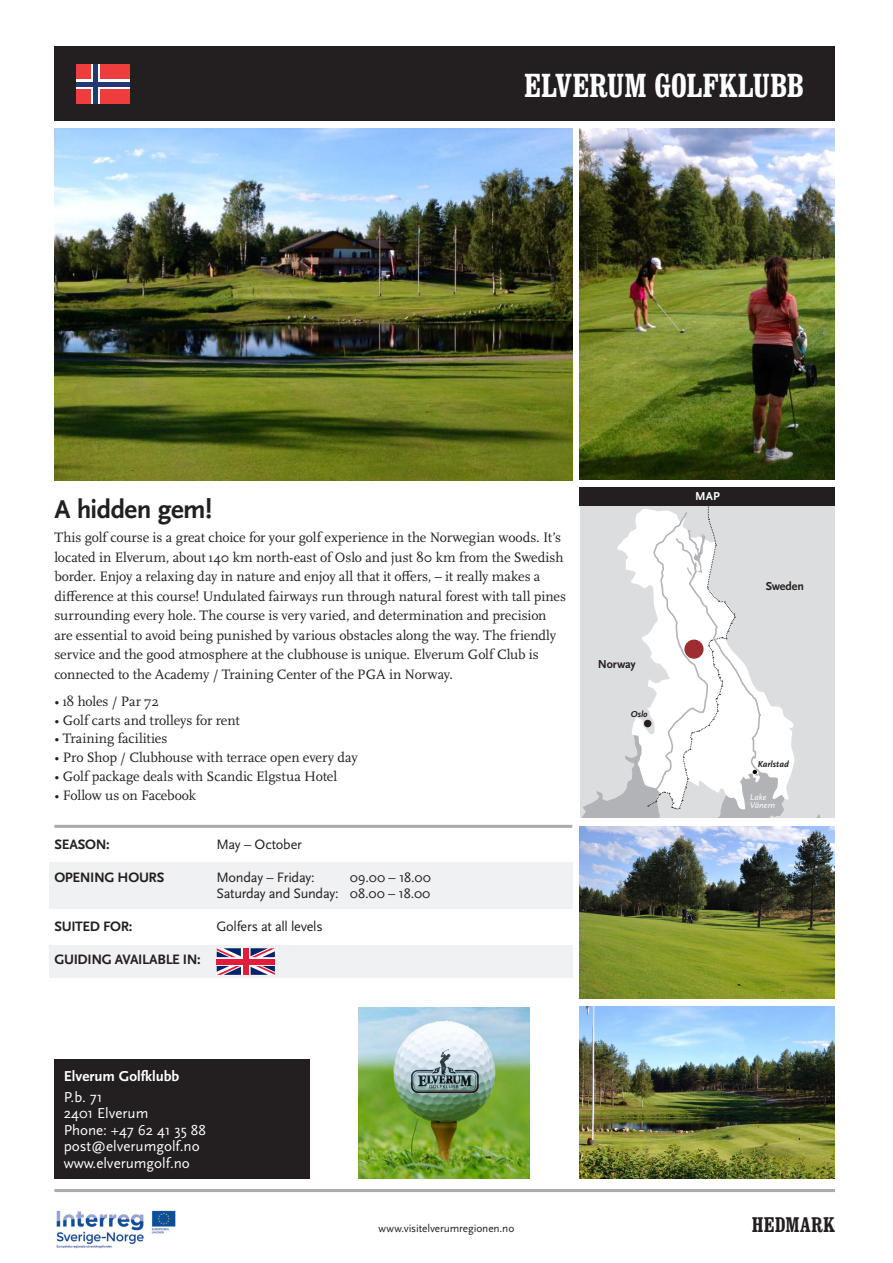
<style>
.page{position:relative;width:893px;height:1263px;background:#fff}
.page>*{position:absolute;margin:0;border:0;box-sizing:border-box;transform-origin:0 0}
.t1{font:700 condensed 33px "Clarendon TL";letter-spacing:-.005em;color:#fff}
.t2{font:700 27px "Scala Sans";letter-spacing:-.015em;color:#231f20}
.t3{font:700 condensed 21px "Clarendon TL";letter-spacing:.015em;color:#231f20}
.t4{font:15px "Scala Sans Pro";color:#fff}
.t5{font:700 15px "Scala Sans";color:#fff}
.t6{font:14.25px/19.5px "Scala Pro";letter-spacing:-.005em;color:#231f20}
.t7{font:14.25px "Scala Sans";letter-spacing:-.02em;color:#231f20}
.t8{font:700 14.25px "Scala Sans";letter-spacing:-.025em;color:#231f20}
.t9{font:700 12px "Scala Sans";letter-spacing:-.015em;color:#231f20}
.t10{font:700 12px "Scala Sans";color:#fff}
.t11{font:11.25px "Scala Sans";letter-spacing:-.01em;color:#231f20}
.t12{font:italic 700 9px "Scala Sans";letter-spacing:.005em;color:#231f20}
.t13{font:italic 9px "Scala Sans";color:#fff}
</style>
<div class="page">
<img style="left:580px;top:129px;width:254px;height:351px">
<img style="left:54px;top:129px;width:518px;height:351px">
<div style="left:49px;top:862px;width:523px;height:47px;background:#f0f1f2"></div>
<div style="left:54px;top:47px;width:781px;height:74px;background:#231f20"></div>
<div style="left:54px;top:1059px;width:255px;height:120px;background:#231f20"></div>
<div style="left:49px;top:945px;width:523px;height:32px;background:#f0f1f2"></div>
<hr style="left:54px;top:825px;width:518px;height:3px;background:#a8a9ad">
<hr style="left:54px;top:1189px;width:781px;height:3px;background:#a8a9ad">
<div style="left:76px;top:65px;width:54px;height:39px;background:#fff"></div>
<div style="left:76px;top:65px;width:14px;height:14px;background:#ee3d3d"></div>
<div style="left:76px;top:89px;width:14px;height:15px;background:#ee3d3d"></div>
<div style="left:100px;top:65px;width:30px;height:14px;background:#ee3d3d"></div>
<div style="left:100px;top:89px;width:30px;height:15px;background:#ee3d3d"></div>
<div style="left:93px;top:65px;width:5px;height:39px;background:#223975"></div>
<div style="left:76px;top:82px;width:54px;height:5px;background:#223975"></div>
<img style="left:56px;top:1210px;width:120px;height:39px">
<div style="left:580px;top:505px;width:255px;height:312px;background:#dcdddf"></div>
<svg style="left:615px;top:508px;width:25px;height:302px;background:#dbdcde"></svg>
<svg style="left:640px;top:505px;width:181px;height:312px"></svg>
<div style="left:580px;top:487px;width:255px;height:18px;background:#231f20"></div>
<div style="left:684px;top:640px;width:20px;height:19px;background:#9e2d32;border-radius:50%"></div>
<svg style="left:217px;top:948px;width:58px;height:27px"></svg>
<svg style="left:250px;top:948px;width:25px;height:9px"></svg>
<svg style="left:251px;top:966px;width:24px;height:9px"></svg>
<svg style="left:217px;top:948px;width:24px;height:9px"></svg>
<svg style="left:217px;top:966px;width:24px;height:9px"></svg>
<div style="left:217px;top:959px;width:58px;height:5px;background:#e41c3b"></div>
<div style="left:243px;top:948px;width:6px;height:27px;background:#e41c3b"></div>
<img style="left:580px;top:826px;width:254px;height:173px">
<img style="left:358px;top:1007px;width:172px;height:172px">
<img style="left:580px;top:1006px;width:254px;height:173px">
<p class="t1" style="left:524px;top:63px;width:281px">ELVERUM GOLFKLUBB</p>
<p class="t2" style="left:54px;top:495px;width:159px">A hidden gem!</p>
<p class="t6" style="left:54px;top:527px;width:513px">This golf course is a great choice for your golf experience in the Norwegian woods. It’s located in Elverum, about 140 km north-east of Oslo and just 80 km from the Swedish border. Enjoy a relaxing day in nature and enjoy all that it offers, – it really makes a difference at this course! Undulated fairways run through natural forest with tall pines surrounding every hole. The course is very varied, and determination and precision are essential to avoid being punished by various obstacles along the way. The friendly service and the good atmosphere at the clubhouse is unique. Elverum Golf Club is connected to the Academy / Training Center of the PGA in Norway.</p>
<p class="t6" style="left:54px;top:691px;width:106px">• 18 holes / Par 72</p>
<p class="t6" style="left:54px;top:710px;width:187px">• Golf carts and trolleys for rent</p>
<p class="t6" style="left:54px;top:729px;width:115px">• Training facilities</p>
<p class="t6" style="left:54px;top:747px;width:305px">• Pro Shop / Clubhouse with terrace open every day</p>
<p class="t6" style="left:54px;top:766px;width:284px">• Golf package deals with Scandic Elgstua Hotel</p>
<p class="t6" style="left:54px;top:785px;width:143px">• Follow us on Facebook</p>
<p class="t8" style="left:54px;top:836px;width:57px">SEASON:</p>
<p class="t7" style="left:216px;top:836px;width:87px">May – October</p>
<p class="t8" style="left:54px;top:869px;width:112px">OPENING HOURS</p>
<p class="t7" style="left:216px;top:869px;width:100px">Monday – Friday:</p>
<p class="t7" style="left:350px;top:869px;width:83px">09.00 – 18.00</p>
<p class="t7" style="left:216px;top:886px;width:216px">Saturday and Sunday: 08.00 – 18.00</p>
<p class="t8" style="left:54px;top:919px;width:79px">SUITED FOR:</p>
<p class="t7" style="left:216px;top:919px;width:108px">Golfers at all levels</p>
<p class="t8" style="left:54px;top:952px;width:148px">GUIDING AVAILABLE IN:</p>
<p class="t9" style="left:598px;top:658px;width:39px">Norway</p>
<p class="t12" style="left:631px;top:709px;width:19px">Oslo</p>
<p class="t5" style="left:64px;top:1068px;width:117px">Elverum Golfklubb</p>
<p class="t4" style="left:64px;top:1088px;width:40px">P.b. 71</p>
<p class="t4" style="left:64px;top:1105px;width:86px">2401 Elverum</p>
<p class="t4" style="left:64px;top:1121px;width:144px">Phone: +47 62 41 35 88</p>
<p class="t4" style="left:64px;top:1138px;width:138px">post@elverumgolf.no</p>
<p class="t4" style="left:64px;top:1154px;width:128px">www.elverumgolf.no</p>
<p class="t10" style="left:695px;top:490px;width:26px">MAP</p>
<p class="t9" style="left:766px;top:580px;width:40px">Sweden</p>
<p class="t12" style="left:758px;top:759px;width:33px">Karlstad</p>
<p class="t13" style="left:750px;top:792px;width:18px">Lake</p>
<p class="t13" style="left:750px;top:800px;width:27px">Vänern</p>
<p class="t11" style="left:379px;top:1222px;width:137px">www.visitelverumregionen.no</p>
<p class="t3" style="left:752px;top:1210px;width:85px">HEDMARK</p>
</div>
